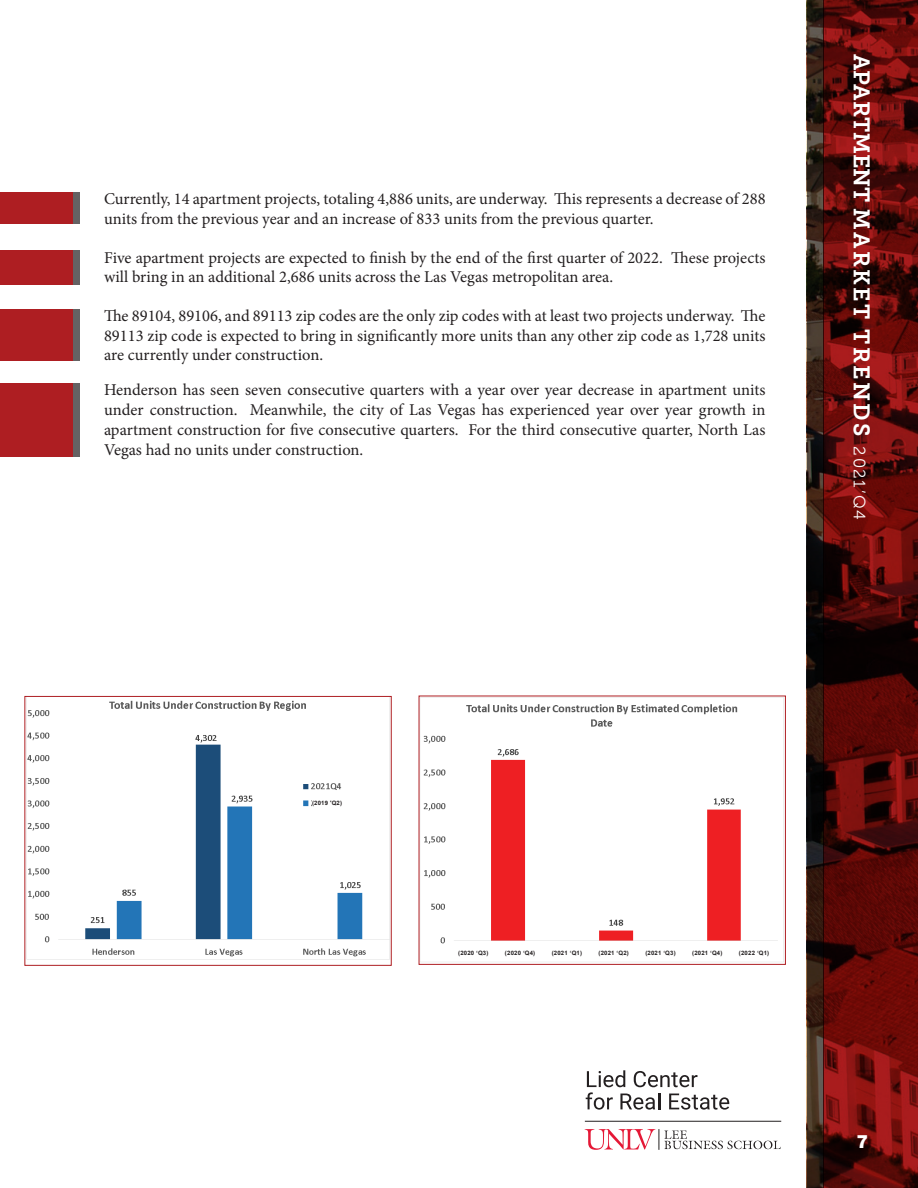
<style>
.page{position:relative;width:918px;height:1188px;background:#fff}
.page>*{position:absolute;margin:0;border:0;box-sizing:border-box;transform-origin:0 0}
.t1{font:22.5px "Museo Slab 700";letter-spacing:.095em;color:#fff}
.t2{font:900 18px "Helvetica Now Display";color:#fff}
.t3{font:16.5px/19.8px "Minion Pro";color:#231f20}
.t4{font:700 6px "Arial";letter-spacing:.03em;color:#231f20}
.s1{font-family:"Museo Slab 300";font-size:16.5px}
</style>
<div class="page">
<svg style="left:824px;top:0;width:94px;height:1188px;background:#5c0b09"></svg>
<svg style="left:807px;top:0;width:17px;height:1188px;background:#2b1d15"></svg>
<svg style="left:585px;top:1129px;width:196px;height:21px"></svg>
<hr style="left:585px;top:1121px;width:196px;height:1px;background:#231f20">
<svg style="left:586px;top:1070px;width:143px;height:40px"></svg>
<div style="left:0;top:192px;width:80px;height:32px;background:#656263"></div>
<div style="left:0;top:192px;width:73px;height:32px;background:#ae1e22"></div>
<div style="left:0;top:251px;width:80px;height:34px;background:#656263"></div>
<div style="left:0;top:251px;width:73px;height:34px;background:#ae1e22"></div>
<div style="left:0;top:309px;width:80px;height:51px;background:#656263"></div>
<div style="left:0;top:309px;width:73px;height:51px;background:#ae1e22"></div>
<div style="left:0;top:383px;width:80px;height:74px;background:#656263"></div>
<div style="left:0;top:383px;width:73px;height:74px;background:#ae1e22"></div>
<svg style="left:24px;top:696px;width:368px;height:270px"></svg>
<svg style="left:419px;top:695px;width:367px;height:270px"></svg>
<div style="left:451px;top:947px;width:328px;height:12px;background:#fff"></div>
<div style="left:312px;top:797px;width:32px;height:12px;background:#fff"></div>
<p class="t3" style="left:104px;top:189px;width:663px">Currently, 14 apartment projects, totaling 4,886 units, are underway. This represents a decrease of 288 units from the previous year and an increase of 833 units from the previous quarter.</p>
<p class="t3" style="left:104px;top:247px;width:663px">Five apartment projects are expected to finish by the end of the first quarter of 2022. These projects will bring in an additional 2,686 units across the Las Vegas metropolitan area.</p>
<p class="t3" style="left:104px;top:306px;width:663px;text-align:justify">The 89104, 89106, and 89113 zip codes are the only zip codes with at least two projects underway. The 89113 zip code is expected to bring in significantly more units than any other zip code as 1,728 units are currently under construction.</p>
<p class="t3" style="left:104px;top:380px;width:663px;text-align:justify">Henderson has seen seven consecutive quarters with a year over year decrease in apartment units under construction. Meanwhile, the city of Las Vegas has experienced year over year growth in apartment construction for five consecutive quarters. For the third consecutive quarter, North Las Vegas had no units under construction.</p>
<h1 class="t1" style="left:875px;top:54px;width:467px;rotate:90deg">APARTMENT MARKET TRENDS <span class="s1">2021’Q4</span></h1>
<p class="t4" style="left:312px;top:799px;width:32px">(2019 'Q2)</p>
<p class="t4" style="left:458px;top:949px;width:32px">(2020 ‘Q3)</p>
<p class="t4" style="left:505px;top:949px;width:32px">(2020 ‘Q4)</p>
<p class="t4" style="left:552px;top:949px;width:32px">(2021 ‘Q1)</p>
<p class="t4" style="left:599px;top:949px;width:32px">(2021 ‘Q2)</p>
<p class="t4" style="left:645px;top:949px;width:32px">(2021 ‘Q3)</p>
<p class="t4" style="left:692px;top:949px;width:32px">(2021 ‘Q4)</p>
<p class="t4" style="left:739px;top:949px;width:32px">(2022 ‘Q1)</p>
<p class="t2" style="left:857px;top:1129px;width:11px">7</p>
</div>
